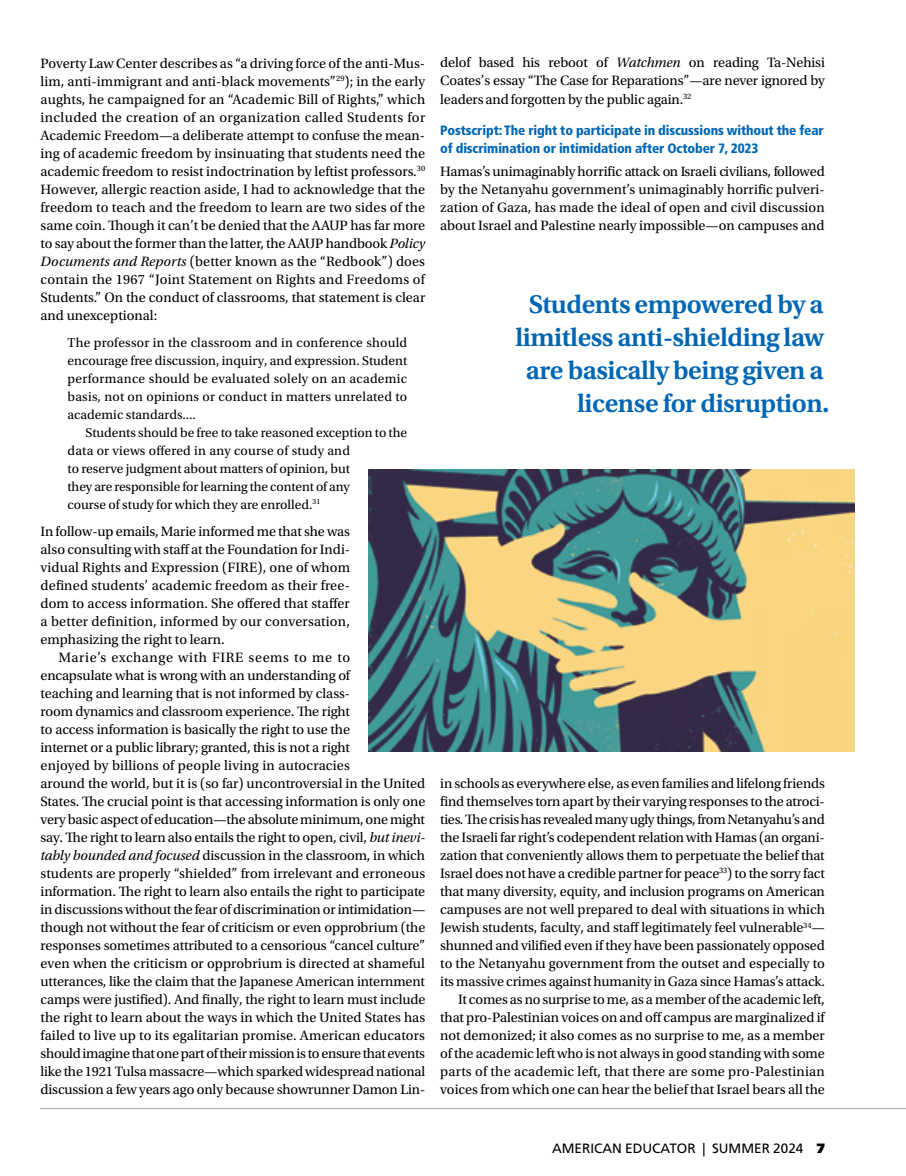
<style>
.page{position:relative;width:906px;height:1176px;background:#fff}
.page>*{position:absolute;margin:0;border:0;box-sizing:border-box;transform-origin:0 0}
.t1{font:27px/33px "Utopia Std Semibold Capt";letter-spacing:-.02em;color:#0066b3;text-align:right}
.t2{font:14.25px/18px "Utopia Std";letter-spacing:-.01em;color:#000;text-align:justify}
.t3{font:13.5px/18px "Utopia Std";color:#000;text-align:justify}
.t4{font:900 condensed 13.5px/18px "Frutiger LT Std";letter-spacing:-.01em;color:#0066b3}
.t5{font:13.5px "Frutiger LT Std";color:#000}
.s1{font-style:italic}
.s2{font-weight:900}
</style>
<div class="page">
<hr style="left:40px;top:1107px;width:865px;height:1px;background:#9fa1a4">
<img style="left:368px;top:469px;width:486px;height:282px">
<p class="t2" style="left:40px;top:54px;width:386px">Poverty Law Center describes as “a driving force of the anti-Mus&shy;lim, anti-immigrant and anti-black movements”<sup>29</sup>); in the early aughts, he campaigned for an “Academic Bill of Rights,” which included the creation of an organization called Students for Academic Freedom—a deliberate attempt to confuse the mean&shy;ing of academic freedom by insinuating that students need the academic freedom to resist indoctrination by leftist professors.<sup>30<br></sup>However, allergic reaction aside, I had to acknowledge that the freedom to teach and the freedom to learn are two sides of the same coin. Though it can’t be denied that the AAUP has far more to say about the former than the latter, the AAUP handbook <span class="s1">Policy Documents and Reports</span> (better known as the “Redbook”) does contain the 1967 “Joint Statement on Rights and Freedoms of Students.” On the conduct of classrooms, that statement is clear and unexceptional:</p>
<p class="t3" style="left:68px;top:333px;width:341px">The professor in the classroom and in conference should encourage free discussion, inquiry, and expression. Student performance should be evaluated solely on an academic basis, not on opinions or conduct in matters unrelated to academic standards....</p>
<p class="t3" style="left:68px;top:423px;width:341px;text-align:left;text-indent:18px">Students should be free to take reasoned exception to the data or views offered in any course of study and<br>to reserve judgment about matters of opinion, but<br>they are responsible for learning the content of any<br>course of study for which they are enrolled.<sup>31</sup></p>
<p class="t2" style="left:40px;top:522px;width:311px">In follow-up emails, Marie informed me that she was also consulting with staff at the Foundation for Indi&shy;vidual Rights and Expression (FIRE), one of whom defined students’ academic freedom as their free&shy;dom to access information. She offered that staffer a better definition, informed by our conversation, emphasizing the right to learn.</p>
<p class="t2" style="left:40px;top:648px;width:386px;text-align:left;text-indent:18px">Marie’s exchange with FIRE seems to me to encapsulate what is wrong with an understanding of<br>teaching and learning that is not informed by class-<br>room dynamics and classroom experience. The right<br>to access information is basically the right to use the<br>internet or a public library; granted, this is not a right<br>enjoyed by billions of people living in autocracies<br>around the world, but it is (so far) uncontroversial in the United States. The crucial point is that accessing information is only one very basic aspect of education—the absolute minimum, one might say. The right to learn also entails the right to open, civil, <span class="s1">but inevi&shy;tably bounded and focused</span> discussion in the classroom, in which students are properly “shielded” from irrelevant and erroneous information. The right to learn also entails the right to participate in discussions without the fear of discrimination or intimidation— though not without the fear of criticism or even opprobrium (the responses sometimes attributed to a censorious “cancel culture” even when the criticism or opprobrium is directed at shameful utterances, like the claim that the Japanese American internment camps were justified). And finally, the right to learn must include the right to learn about the ways in which the United States has failed to live up to its egalitarian promise. American educators should imagine that one part of their mission is to ensure that events like the 1921 Tulsa massacre—which sparked widespread national discussion a few years ago only because showrunner Damon Lin-</p>
<p class="t2" style="left:440px;top:54px;width:386px">delof based his reboot of <span class="s1">Watchmen</span> on reading Ta-Nehisi Coates’s essay “The Case for Reparations”—are never ignored by leaders and forgotten by the public again.<sup>32</sup></p>
<p class="t4" style="left:440px;top:121px;width:385px">Postscript: The right to participate in discussions without the fear of discrimination or intimidation after October 7, 2023</p>
<p class="t2" style="left:440px;top:162px;width:386px">Hamas’s unimaginably horrific attack on Israeli civilians, followed by the Netanyahu government’s unimaginably horrific pulveri&shy;zation of Gaza, has made the ideal of open and civil discussion about Israel and Palestine nearly impossible—on campuses and</p>
<h1 class="t1" style="left:515px;top:288px;width:315px">Students empowered by a limitless anti-shielding law are basically being given a license for disruption.</h1>
<p class="t2" style="left:440px;top:774px;width:386px;text-align:right">in schools as everywhere else, as even families and lifelong friends find themselves torn apart by their varying responses to the atroci&shy;ties. The crisis has revealed many ugly things, from Netanyahu’s and the Israeli far right’s codependent relation with Hamas (an organi&shy;zation that conveniently allows them to perpetuate the belief that Israel does not have a credible partner for peace<sup>33</sup>) to the sorry fact that many diversity, equity, and inclusion programs on American campuses are not well prepared to deal with situations in which Jewish students, faculty, and staff legitimately feel vulnerable<sup>34</sup>— shunned and vilified even if they have been passionately opposed to the Netanyahu government from the outset and especially to its massive crimes against humanity in Gaza since Hamas’s attack.<br>It comes as no surprise to me, as a member of the academic left, that pro-Palestinian voices on and off campus are marginalized if not demonized; it also comes as no surprise to me, as a member of the academic left who is not always in good standing with some parts of the academic left, that there are some pro-Palestinian voices from which one can hear the belief that Israel bears all the</p>
<p class="t5" style="left:552px;top:1139px;width:274px">AMERICAN EDUCATOR | SUMMER 2024 <span class="s2">7</span></p>
</div>
